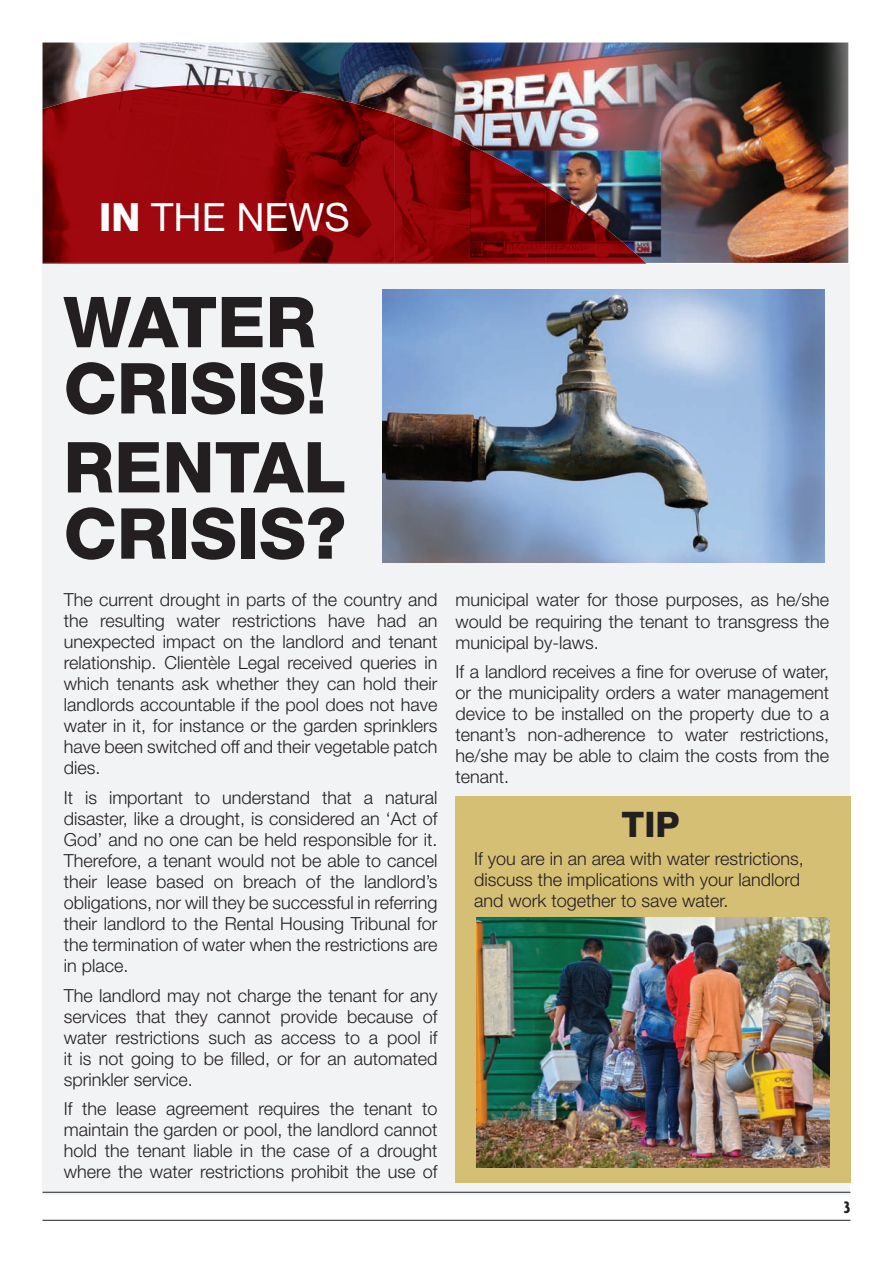
<style>
.page{position:relative;width:893px;height:1263px;background:#fff}
.page>*{position:absolute;margin:0;border:0;box-sizing:border-box;transform-origin:0 0}
.t1{font:800 70.35px/66.3px "Helvetica Neue";color:#231f20}
.t2{font:39px "Helvetica Neue";color:#fff}
.t3{font:800 35.25px "Helvetica Neue";color:#231f20}
.t4{font:300 18px/21px "Helvetica Neue";color:#231f20;text-align:justify}
.t5{font:700 condensed 18px "Agenda";color:#231f20}
.s1{font-weight:800}
</style>
<div class="page">
<div style="left:43px;top:43px;width:807px;height:1152px;background:#f2f3f4"></div>
<div style="left:455px;top:796px;width:395px;height:387px;background:#d5bf75"></div>
<img style="left:43px;top:43px;width:805px;height:220px">
<svg style="left:43px;top:263px;width:603px;height:1px"></svg>
<img style="left:43px;top:85px;width:352px;height:178px">
<img style="left:394px;top:115px;width:51px;height:148px">
<img style="left:445px;top:134px;width:101px;height:129px">
<img style="left:545px;top:186px;width:51px;height:77px">
<img style="left:595px;top:221px;width:51px;height:42px">
<img style="left:383px;top:289px;width:441px;height:273px">
<hr style="left:43px;top:1192px;width:807px;height:1px;background:#231f20">
<hr style="left:43px;top:1220px;width:807px;height:1px;background:#231f20">
<img style="left:476px;top:917px;width:353px;height:250px">
<h2 class="t2" style="left:99px;top:203px;width:252px"><span class="s1">IN</span> THE NEWS</h2>
<h1 class="t1" style="left:63px;top:295px;width:265px">WATER<br>CRISIS!</h1>
<h1 class="t1" style="left:63px;top:440px;width:284px">RENTAL<br>CRISIS?</h1>
<p class="t4" style="left:64px;top:591px;width:375px">The current drought in parts of the country and the resulting water restrictions have had an unexpected impact on the landlord and tenant relationship. Clientèle Legal received queries in which tenants ask whether they can hold their landlords accountable if the pool does not have water in it, for instance or the garden sprinklers have been switched off and their vegetable patch dies.</p>
<p class="t4" style="left:64px;top:789px;width:375px">It is important to understand that a natural disaster, like a drought, is considered an ‘Act of God’ and no one can be held responsible for it.<br>Therefore, a tenant would not be able to cancel their lease based on breach of the landlord’s obligations, nor will they be successful in referring their landlord to the Rental Housing Tribunal for the termination of water when the restrictions are in place.</p>
<p class="t4" style="left:64px;top:986px;width:375px">The landlord may not charge the tenant for any services that they cannot provide because of water restrictions such as access to a pool if it is not going to be filled, or for an automated sprinkler service.</p>
<p class="t4" style="left:64px;top:1100px;width:375px">If the lease agreement requires the tenant to maintain the garden or pool, the landlord cannot hold the tenant liable in the case of a drought where the water restrictions prohibit the use of</p>
<p class="t4" style="left:455px;top:591px;width:375px">municipal water for those purposes, as he/she would be requiring the tenant to transgress the municipal by-laws.</p>
<p class="t4" style="left:455px;top:663px;width:375px">If a landlord receives a fine for overuse of water, or the municipality orders a water management device to be installed on the property due to a tenant’s non-adherence to water restrictions, he/she may be able to claim the costs from the tenant.</p>
<h3 class="t3" style="left:621px;top:811px;width:60px">TIP</h3>
<p class="t4" style="left:474px;top:850px;width:331px;text-align:left">If you are in an area with water restrictions, discuss the implications with your landlord and work together to save water.</p>
<p class="t5" style="left:844px;top:1196px;width:8px">3</p>
</div>
